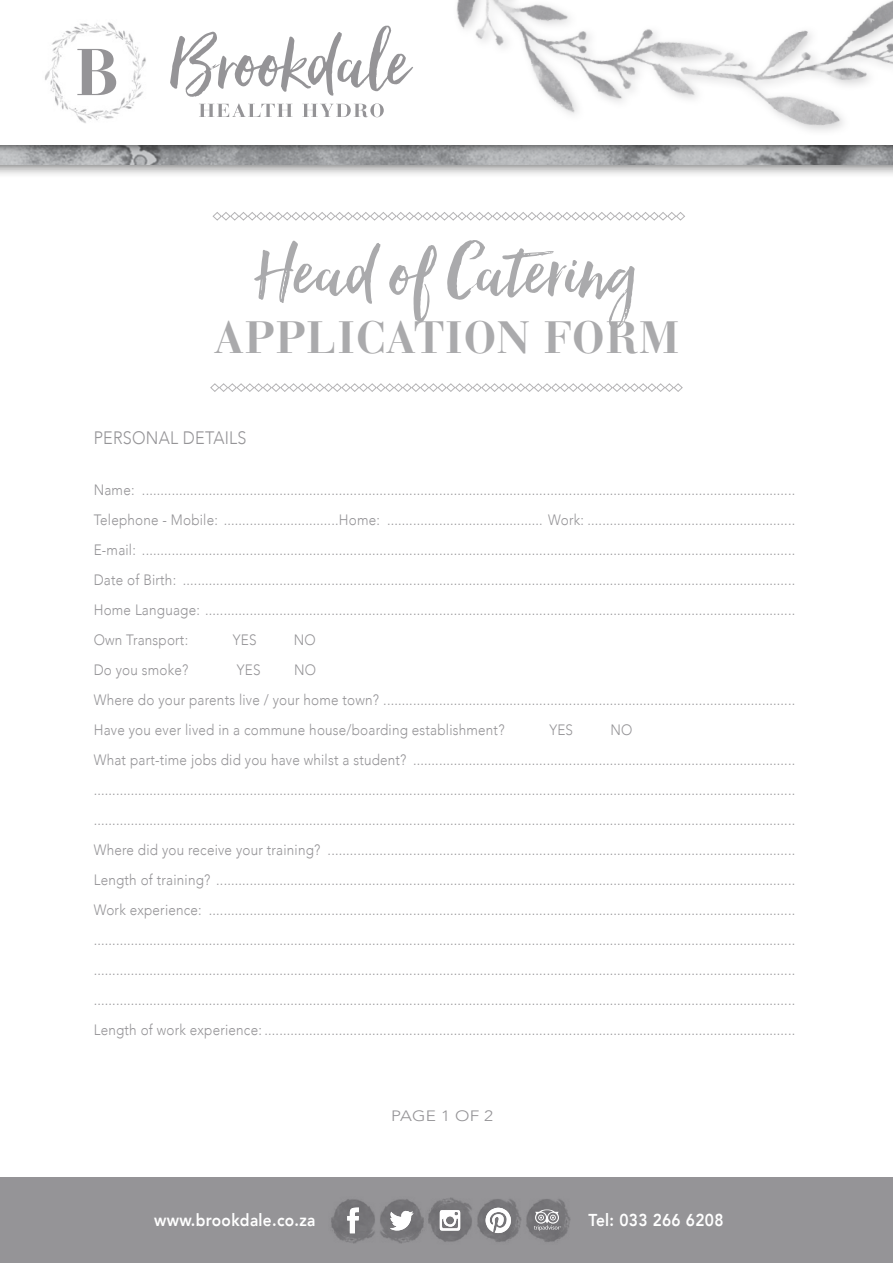
<style>
.page{position:relative;width:893px;height:1263px;background:#fff}
.page>*{position:absolute;margin:0;border:0;box-sizing:border-box;transform-origin:0 0}
.t1{font:90px "Hello Beautiful";color:#aaaaac;scale:1.15 1}
.t2{font:700 45px "Bauer Bodoni Std";letter-spacing:.02em;color:#aaaaac}
.t3{font:300 18px "Avenir";letter-spacing:.015em;color:#959497;scale:.9 1}
.t4{font:800 17.25px "Avenir";letter-spacing:.02em;color:#fff;scale:.9 1}
.t5{font:300 15px/30px "Avenir";letter-spacing:.015em;color:#959497;scale:.9 1}
.t6{font:300 15px "Avenir";letter-spacing:.015em;color:#959497;scale:1.15 1}
</style>
<div class="page">
<div style="left:0;top:0;width:893px;height:178px;background:#000;opacity:.8"></div>
<img style="left:0;top:154px;width:893px;height:10px">
<div style="left:0;top:0;width:893px;height:154px;background:#000;opacity:.8"></div>
<div style="left:0;top:0;width:893px;height:145px;background:#fff"></div>
<img style="left:369px;top:0;width:524px;height:159px">
<img style="left:45px;top:22px;width:101px;height:101px">
<svg style="left:170px;top:25px;width:243px;height:72px"></svg>
<svg style="left:199px;top:103px;width:185px;height:14px"></svg>
<svg style="left:210px;top:383px;width:473px;height:9px"></svg>
<svg style="left:212px;top:212px;width:473px;height:9px"></svg>
<div style="left:0;top:1178px;width:893px;height:85px;background:#959497"></div>
<img style="left:331px;top:1199px;width:93px;height:44px">
<img style="left:428px;top:1197px;width:142px;height:45px">
<svg style="left:347px;top:1207px;width:12px;height:26px"></svg>
<svg style="left:440px;top:1210px;width:20px;height:20px"></svg>
<svg style="left:486px;top:1208px;width:25px;height:25px"></svg>
<svg style="left:390px;top:1209px;width:23px;height:22px"></svg>
<svg style="left:534px;top:1209px;width:27px;height:22px"></svg>
<h1 class="t1" style="left:256px;top:222px;width:332px">Head of Catering</h1>
<h2 class="t2" style="left:214px;top:310px;width:467px">APPLICATION FORM</h2>
<p class="t3" style="left:94px;top:427px;width:171px">PERSONAL DETAILS</p>
<p class="t5" style="left:94px;top:475px;width:781px;text-align:justify">Name: ................................................................................................................................................................................<br>Telephone - Mobile: ...............................Home: .......................................... Work: ........................................................<br>E-mail: ................................................................................................................................................................................<br>Date of Birth: .....................................................................................................................................................................<br>Home Language: ...............................................................................................................................................................<br>Own Transport:</p>
<p class="t5" style="left:233px;top:625px;width:28px">YES</p>
<p class="t5" style="left:294px;top:625px;width:26px">NO</p>
<p class="t5" style="left:94px;top:655px;width:107px">Do you smoke?</p>
<p class="t5" style="left:237px;top:655px;width:28px">YES</p>
<p class="t5" style="left:94px;top:655px;width:781px;text-indent:201px">NO<br>Where do your parents live / your home town? ...............................................................................................................<br>Have you ever lived in a commune house/boarding establishment?</p>
<p class="t5" style="left:94px;top:715px;width:781px;text-indent:517px">NO<br>What part-time jobs did you have whilst a student? ....................................................................................................... ............................................................................................................................................................................................. .............................................................................................................................................................................................<br>Where did you receive your training? ..............................................................................................................................<br>Length of training? ............................................................................................................................................................<br>Work experience: .............................................................................................................................................................. ............................................................................................................................................................................................. ............................................................................................................................................................................................. .............................................................................................................................................................................................<br>Length of work experience: ...............................................................................................................................................</p>
<p class="t5" style="left:549px;top:715px;width:28px">YES</p>
<p class="t6" style="left:391px;top:1106px;width:90px">PAGE 1 OF 2</p>
<p class="t4" style="left:154px;top:1206px;width:181px">www.brookdale.co.za</p>
<p class="t4" style="left:589px;top:1206px;width:151px">Tel: 033 266 6208</p>
</div>
